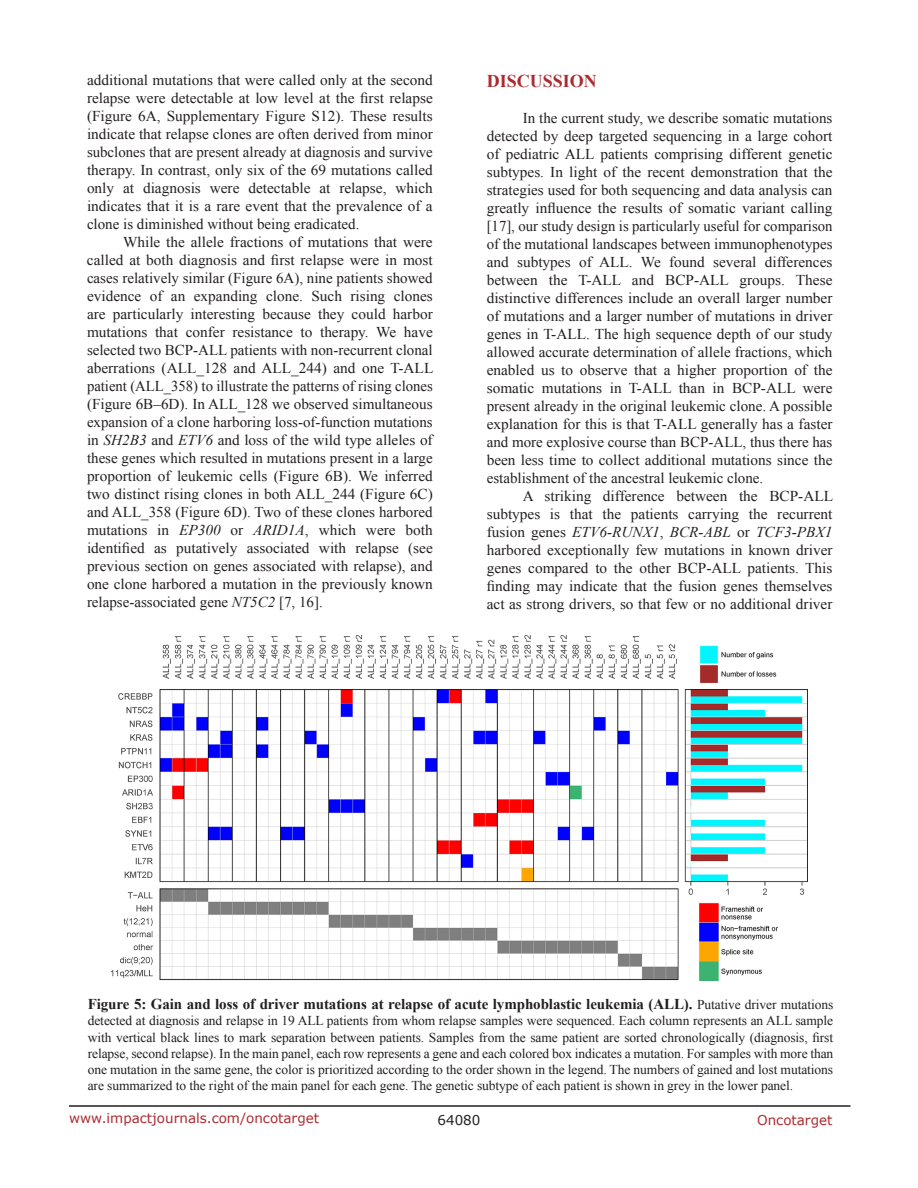
<style>
.page{position:relative;width:918px;height:1188px;background:#fff}
.page>*{position:absolute;margin:0;border:0;box-sizing:border-box;transform-origin:0 0}
.t1{font:700 18px "Times New Roman";color:#ac2b31}
.t2{font:15px/18px "Times New Roman";color:#231f20;text-align:justify}
.t3{font:700 15px "Times New Roman";letter-spacing:-.005em;color:#231f20}
.t4{font:13.5px/16.2px "Times New Roman";letter-spacing:-.005em;color:#231f20;text-align:justify}
.t5{font:13.5px "Verdana";color:#ac2b31}
.t6{font:13.5px "Verdana";color:#231f20}
.s1{font-style:italic}
.s2{font-weight:400;font-size:13.5px}
</style>
<div class="page">
<hr style="left:69px;top:1105px;width:781px;height:2px;background:#231f20">
<img style="left:112px;top:635px;width:696px;height:346px">
<p class="t2" style="left:87px;top:71px;width:347px">additional mutations that were called only at the second relapse were detectable at low level at the first relapse (Figure 6A, Supplementary Figure S12). These results indicate that relapse clones are often derived from minor subclones that are present already at diagnosis and survive therapy. In contrast, only six of the 69 mutations called only at diagnosis were detectable at relapse, which indicates that it is a rare event that the prevalence of a clone is diminished without being eradicated.</p>
<p class="t2" style="left:87px;top:233px;width:348px;text-indent:36px">While the allele fractions of mutations that were called at both diagnosis and first relapse were in most cases relatively similar (Figure 6A), nine patients showed evidence of an expanding clone. Such rising clones are particularly interesting because they could harbor mutations that confer resistance to therapy. We have selected two BCP-ALL patients with non-recurrent clonal aberrations (ALL_128 and ALL_244) and one T-ALL patient (ALL_358) to illustrate the patterns of rising clones (Figure 6B–6D). In ALL_128 we observed simultaneous expansion of a clone harboring loss-of-function mutations in <span class="s1">SH2B3</span> and <span class="s1">ETV6</span> and loss of the wild type alleles of these genes which resulted in mutations present in a large proportion of leukemic cells (Figure 6B). We inferred two distinct rising clones in both ALL_244 (Figure 6C) and ALL_358 (Figure 6D). Two of these clones harbored mutations in <span class="s1">EP300</span> or <span class="s1">ARID1A</span>, which were both identified as putatively associated with relapse (see previous section on genes associated with relapse), and one clone harbored a mutation in the previously known relapse-associated gene <span class="s1">NT5C2</span> [7, 16].</p>
<p class="t1" style="left:487px;top:69px;width:112px">Discussion</p>
<p class="t2" style="left:487px;top:109px;width:347px;text-indent:36px">In the current study, we describe somatic mutations detected by deep targeted sequencing in a large cohort of pediatric ALL patients comprising different genetic subtypes. In light of the recent demonstration that the strategies used for both sequencing and data analysis can greatly influence the results of somatic variant calling [17], our study design is particularly useful for comparison of the mutational landscapes between immunophenotypes and subtypes of ALL. We found several differences between the T-ALL and BCP-ALL groups. These distinctive differences include an overall larger number of mutations and a larger number of mutations in driver genes in T-ALL. The high sequence depth of our study allowed accurate determination of allele fractions, which enabled us to observe that a higher proportion of the somatic mutations in T-ALL than in BCP-ALL were present already in the original leukemic clone. A possible explanation for this is that T-ALL generally has a faster and more explosive course than BCP-ALL, thus there has been less time to collect additional mutations since the establishment of the ancestral leukemic clone.</p>
<p class="t2" style="left:487px;top:487px;width:348px;text-indent:36px">A striking difference between the BCP-ALL subtypes is that the patients carrying the recurrent fusion genes <span class="s1">ETV6-RUNX1</span>, <span class="s1">BCR-ABL</span> or <span class="s1">TCF3-PBX1 </span>harbored exceptionally few mutations in known driver genes compared to the other BCP-ALL patients. This finding may indicate that the fusion genes themselves act as strong drivers, so that few or no additional driver</p>
<p class="t3" style="left:88px;top:994px;width:747px">Figure 5: Gain and loss of driver mutations at relapse of acute lymphoblastic leukemia (ALL). <span class="s2">Putative driver mutations</span></p>
<p class="t4" style="left:88px;top:1013px;width:747px">detected at diagnosis and relapse in 19 ALL patients from whom relapse samples were sequenced. Each column represents an ALL sample with vertical black lines to mark separation between patients. Samples from the same patient are sorted chronologically (diagnosis, first relapse, second relapse). In the main panel, each row represents a gene and each colored box indicates a mutation. For samples with more than one mutation in the same gene, the color is prioritized according to the order shown in the legend. The numbers of gained and lost mutations are summarized to the right of the main panel for each gene. The genetic subtype of each patient is shown in grey in the lower panel.</p>
<p class="t5" style="left:69px;top:1109px;width:252px">www.impactjournals.com/oncotarget</p>
<p class="t6" style="left:438px;top:1111px;width:44px">64080</p>
<p class="t5" style="left:757px;top:1111px;width:77px">Oncotarget</p>
</div>
